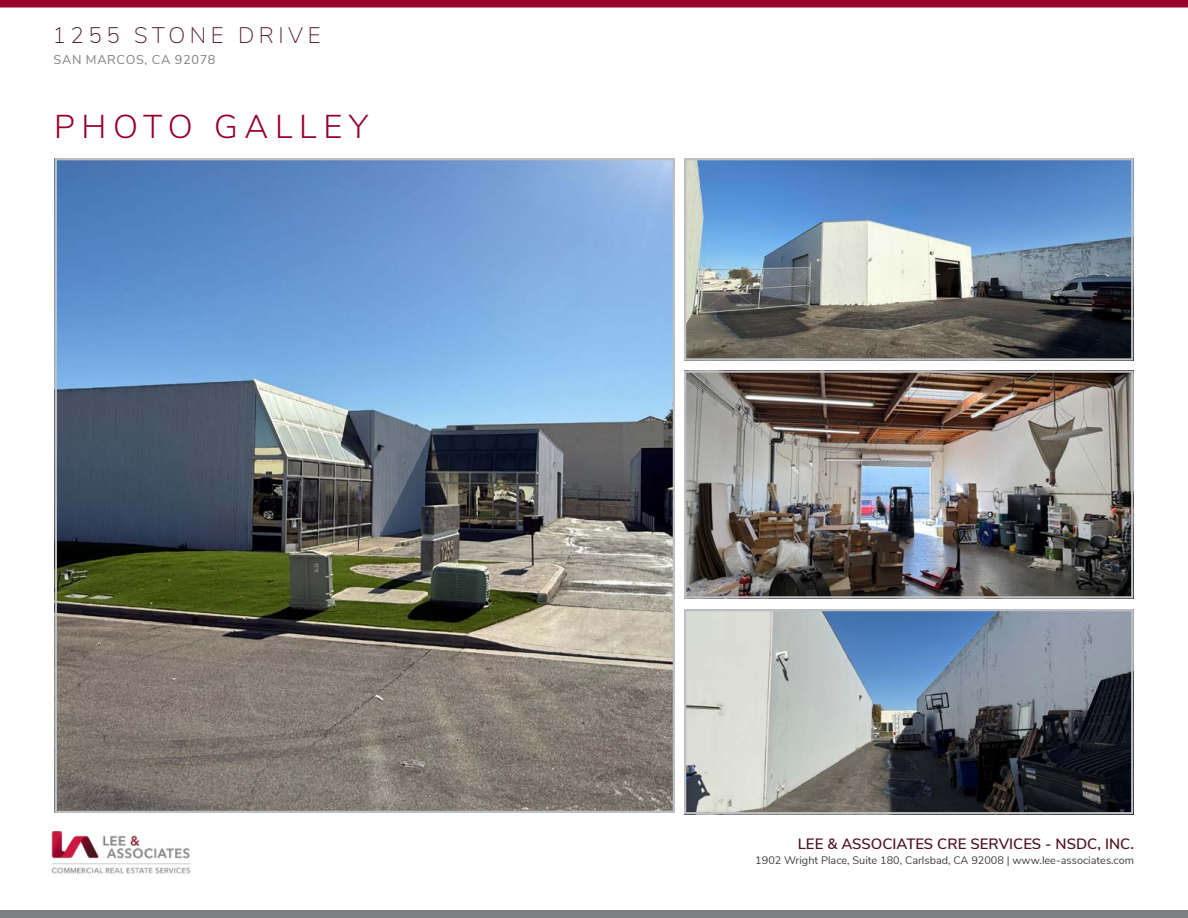
<style>
.page{position:relative;width:1188px;height:918px;background:#fff}
.page>*{position:absolute;margin:0;border:0;box-sizing:border-box;transform-origin:0 0}
.t1{font:300 33px "Nunito Sans";letter-spacing:.2em;color:#98002e}
.t2{font:200 22.5px "Nunito Sans";letter-spacing:.2em;color:#4e131f}
.t3{font:600 15px "Nunito Sans";color:#4e131f}
.t4{font:12.75px "Nunito Sans";letter-spacing:.05em;color:#7e8083}
.t5{font:10.95px "Nunito Sans";color:#414042}
</style>
<div class="page">
<div style="left:0;top:0;width:1188px;height:8px;background:#98002e"></div>
<img style="left:50px;top:831px;width:141px;height:45px">
<div style="left:0;top:910px;width:1188px;height:8px;background:#7e8083"></div>
<img style="left:687px;top:612px;width:443px;height:199px">
<div style="left:684px;top:609px;width:449px;height:205px;border:2px solid #bcbec0"></div>
<img style="left:687px;top:373px;width:443px;height:222px">
<div style="left:684px;top:370px;width:449px;height:228px;border:2px solid #bcbec0"></div>
<img style="left:58px;top:161px;width:614px;height:649px">
<img style="left:687px;top:161px;width:443px;height:197px">
<div style="left:684px;top:158px;width:449px;height:203px;border:2px solid #bcbec0"></div>
<h2 class="t2" style="left:52px;top:19px;width:270px">1255 STONE DRIVE</h2>
<p class="t4" style="left:54px;top:51px;width:164px">SAN MARCOS, CA 92078</p>
<h1 class="t1" style="left:54px;top:103px;width:316px">PHOTO GALLEY</h1>
<h3 class="t3" style="left:798px;top:833px;width:338px">LEE &amp; ASSOCIATES CRE SERVICES - NSDC, INC.</h3>
<p class="t5" style="left:755px;top:852px;width:380px">1902 Wright Place, Suite 180, Carlsbad, CA 92008 | www.lee-associates.com</p>
</div>
